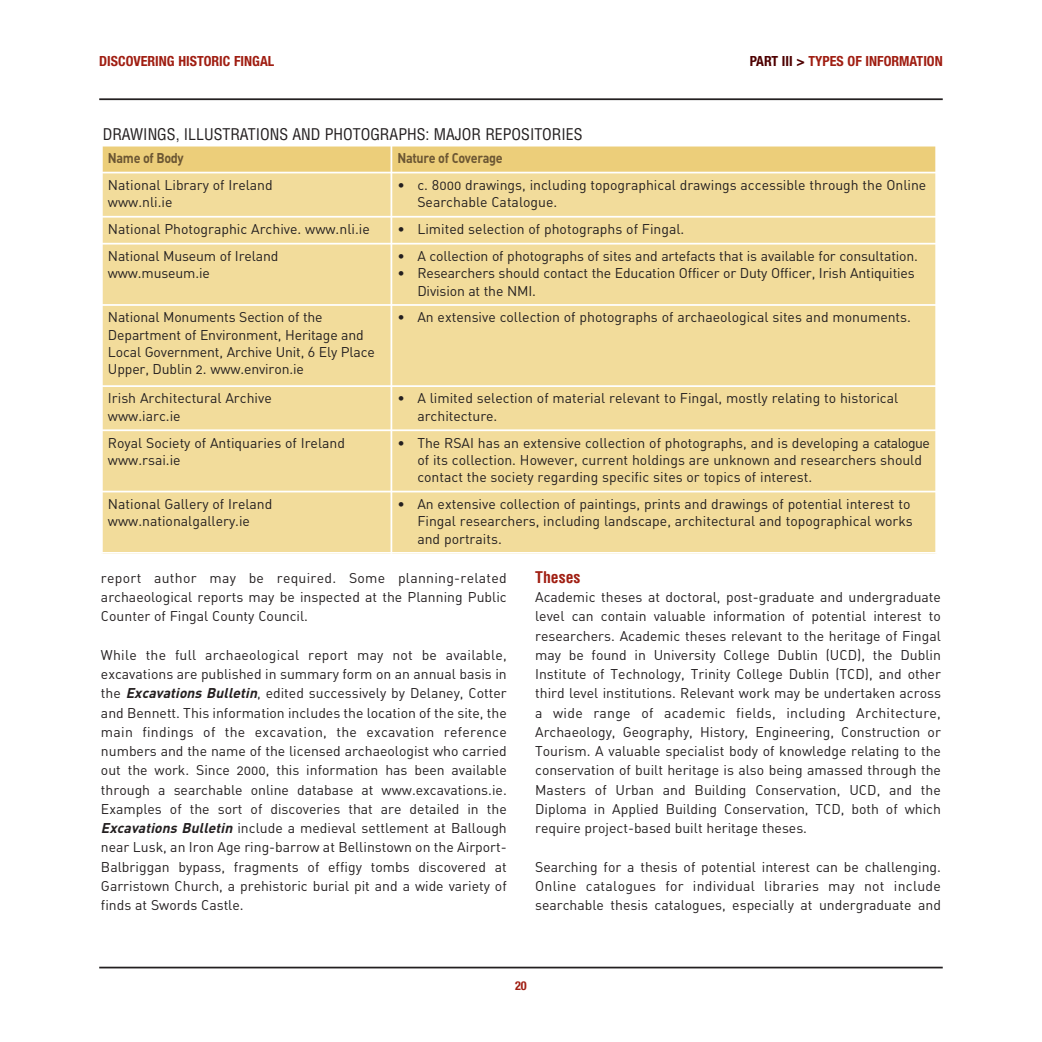
<style>
.page{position:relative;width:1042px;height:1042px;background:#fff}
.page>*{position:absolute;margin:0;border:0;box-sizing:border-box;transform-origin:0 0}
.t1{font:condensed 15.75px "Helvetica";color:#231f20}
.t2{font:700 condensed 15.75px "Helvetica";color:#a01e12}
.t3{font:14px/19.2px "Fingal Sans";color:#231f20}
.t4{font:700 condensed 14px "Helvetica Neue";color:#a01e12}
.t5{font:700 14px "Fingal Sans";letter-spacing:-.025em;color:#6b5633;scale:.9 1}
.t6{font:700 condensed 12.25px "Helvetica Neue";color:#a01e12}
.s1{color:#4e0000}
.s2{font-weight:700;font-style:italic}
</style>
<div class="page">
<hr style="left:99px;top:98px;width:844px;height:2px;background:#231f20">
<hr style="left:99px;top:966px;width:844px;height:2px;background:#231f20">
<div style="left:101px;top:145px;width:290px;height:28px;background:#ecce7a"></div>
<div style="left:391px;top:145px;width:546px;height:28px;background:#ecce7a"></div>
<div style="left:101px;top:173px;width:290px;height:44px;background:#f2dc9b"></div>
<div style="left:391px;top:173px;width:546px;height:44px;background:#f2dc9b"></div>
<div style="left:101px;top:217px;width:290px;height:27px;background:#f2dc9b"></div>
<div style="left:391px;top:217px;width:546px;height:27px;background:#f2dc9b"></div>
<div style="left:101px;top:244px;width:290px;height:61px;background:#f2dc9b"></div>
<div style="left:391px;top:244px;width:546px;height:61px;background:#f2dc9b"></div>
<div style="left:101px;top:305px;width:290px;height:81px;background:#f2dc9b"></div>
<div style="left:391px;top:305px;width:546px;height:81px;background:#f2dc9b"></div>
<div style="left:101px;top:386px;width:290px;height:44px;background:#f2dc9b"></div>
<div style="left:391px;top:386px;width:546px;height:44px;background:#f2dc9b"></div>
<div style="left:101px;top:430px;width:290px;height:61px;background:#f2dc9b"></div>
<div style="left:391px;top:430px;width:546px;height:61px;background:#f2dc9b"></div>
<div style="left:101px;top:491px;width:290px;height:63px;background:#f2dc9b"></div>
<div style="left:391px;top:491px;width:546px;height:63px;background:#f2dc9b"></div>
<hr style="left:101px;top:145px;width:2px;height:409px;background:#fff">
<hr style="left:390px;top:145px;width:2px;height:409px;background:#fff">
<hr style="left:935px;top:145px;width:2px;height:409px;background:#fff">
<hr style="left:101px;top:145px;width:836px;height:1px;background:#fff">
<hr style="left:101px;top:172px;width:836px;height:1px;background:#fff">
<hr style="left:101px;top:216px;width:836px;height:2px;background:#fff">
<hr style="left:101px;top:243px;width:836px;height:1px;background:#fff">
<hr style="left:101px;top:304px;width:836px;height:2px;background:#fff">
<hr style="left:101px;top:385px;width:836px;height:2px;background:#fff">
<hr style="left:101px;top:429px;width:836px;height:2px;background:#fff">
<hr style="left:101px;top:491px;width:836px;height:1px;background:#fff">
<hr style="left:101px;top:552px;width:836px;height:2px;background:#fff">
<p class="t4" style="left:99px;top:56px;width:177px">DISCOVERING HISTORIC FINGAL</p>
<p class="t4" style="left:750px;top:56px;width:195px"><span class="s1">PART III &gt;</span> TYPES OF INFORMATION</p>
<p class="t1" style="left:103px;top:125px;width:481px">DRAWINGS, ILLUSTRATIONS AND PHOTOGRAPHS: MAJOR REPOSITORIES</p>
<p class="t5" style="left:108px;top:150px;width:86px">Name of Body</p>
<p class="t5" style="left:397px;top:150px;width:118px">Nature of Coverage</p>
<p class="t3" style="left:108px;top:176px;width:166px;line-height:17.3px">National Library of Ireland www.nli.ie</p>
<p class="t3" style="left:417px;top:176px;width:510px;line-height:17.3px;text-indent:-20px">• c. 8000 drawings, including topographical drawings accessible through the Online<br>Searchable Catalogue.</p>
<p class="t3" style="left:108px;top:220px;width:263px">National Photographic Archive. www.nli.ie</p>
<p class="t3" style="left:397px;top:220px;width:288px">• Limited selection of photographs of Fingal.</p>
<p class="t3" style="left:108px;top:248px;width:172px;line-height:17.3px">National Museum of Ireland www.museum.ie</p>
<p class="t3" style="left:397px;top:247px;width:522px">• A collection of photographs of sites and artefacts that is available for consultation.</p>
<p class="t3" style="left:417px;top:265px;width:499px;line-height:17.3px;text-indent:-20px">• Researchers should contact the Education Officer or Duty Officer, Irish Antiquities<br>Division at the NMI.</p>
<p class="t3" style="left:108px;top:309px;width:268px;line-height:17.3px">National Monuments Section of the Department of Environment, Heritage and Local Government, Archive Unit, 6 Ely Place Upper, Dublin 2. www.environ.ie</p>
<p class="t3" style="left:397px;top:308px;width:515px">• An extensive collection of photographs of archaeological sites and monuments.</p>
<p class="t3" style="left:108px;top:390px;width:165px;line-height:17.3px">Irish Architectural Archive www.iarc.ie</p>
<p class="t3" style="left:417px;top:390px;width:482px;line-height:17.3px;text-indent:-20px">• A limited selection of material relevant to Fingal, mostly relating to historical architecture.</p>
<p class="t3" style="left:108px;top:434px;width:239px;line-height:17.3px">Royal Society of Antiquaries of Ireland www.rsai.ie</p>
<p class="t3" style="left:417px;top:434px;width:514px;line-height:17.3px;text-indent:-20px">• The RSAI has an extensive collection of photographs, and is developing a catalogue of its collection. However, current holdings are unknown and researchers should contact the society regarding specific sites or topics of interest.</p>
<p class="t3" style="left:108px;top:495px;width:166px;line-height:17.3px">National Gallery of Ireland www.nationalgallery.ie</p>
<p class="t3" style="left:417px;top:495px;width:497px;line-height:17.3px;text-indent:-20px">• An extensive collection of paintings, prints and drawings of potential interest to<br>Fingal researchers, including landscape, architectural and topographical works and portraits.</p>
<p class="t3" style="left:101px;top:568px;width:407px;text-align:justify">report author may be required. Some planning-related archaeological reports may be inspected at the Planning Public Counter of Fingal County Council.</p>
<p class="t3" style="left:101px;top:645px;width:407px;text-align:justify">While the full archaeological report may not be available, excavations are published in summary form on an annual basis in the <span class="s2">Excavations Bulletin</span>, edited successively by Delaney, Cotter and Bennett. This information includes the location of the site, the main findings of the excavation, the excavation reference numbers and the name of the licensed archaeologist who carried out the work. Since 2000, this information has been available through a searchable online database at www.excavations.ie.<br>Examples of the sort of discoveries that are detailed in the <span class="s2">Excavations Bulletin</span> include a medieval settlement at Ballough near Lusk, an Iron Age ring-barrow at Bellinstown on the Airport-Balbriggan bypass, fragments of effigy tombs discovered at Garristown Church, a prehistoric burial pit and a wide variety of finds at Swords Castle.</p>
<p class="t2" style="left:535px;top:568px;width:47px">Theses</p>
<p class="t3" style="left:535px;top:588px;width:407px;text-align:justify">Academic theses at doctoral, post-graduate and undergraduate level can contain valuable information of potential interest to researchers. Academic theses relevant to the heritage of Fingal may be found in University College Dublin (UCD), the Dublin Institute of Technology, Trinity College Dublin (TCD), and other third level institutions. Relevant work may be undertaken across a wide range of academic fields, including Architecture, Archaeology, Geography, History, Engineering, Construction or Tourism. A valuable specialist body of knowledge relating to the conservation of built heritage is also being amassed through the Masters of Urban and Building Conservation, UCD, and the Diploma in Applied Building Conservation, TCD, both of which require project-based built heritage theses.</p>
<p class="t3" style="left:535px;top:857px;width:407px;text-align:justify">Searching for a thesis of potential interest can be challenging.<br>Online catalogues for individual libraries may not include searchable thesis catalogues, especially at undergraduate and</p>
<p class="t6" style="left:515px;top:981px;width:13px">20</p>
</div>
